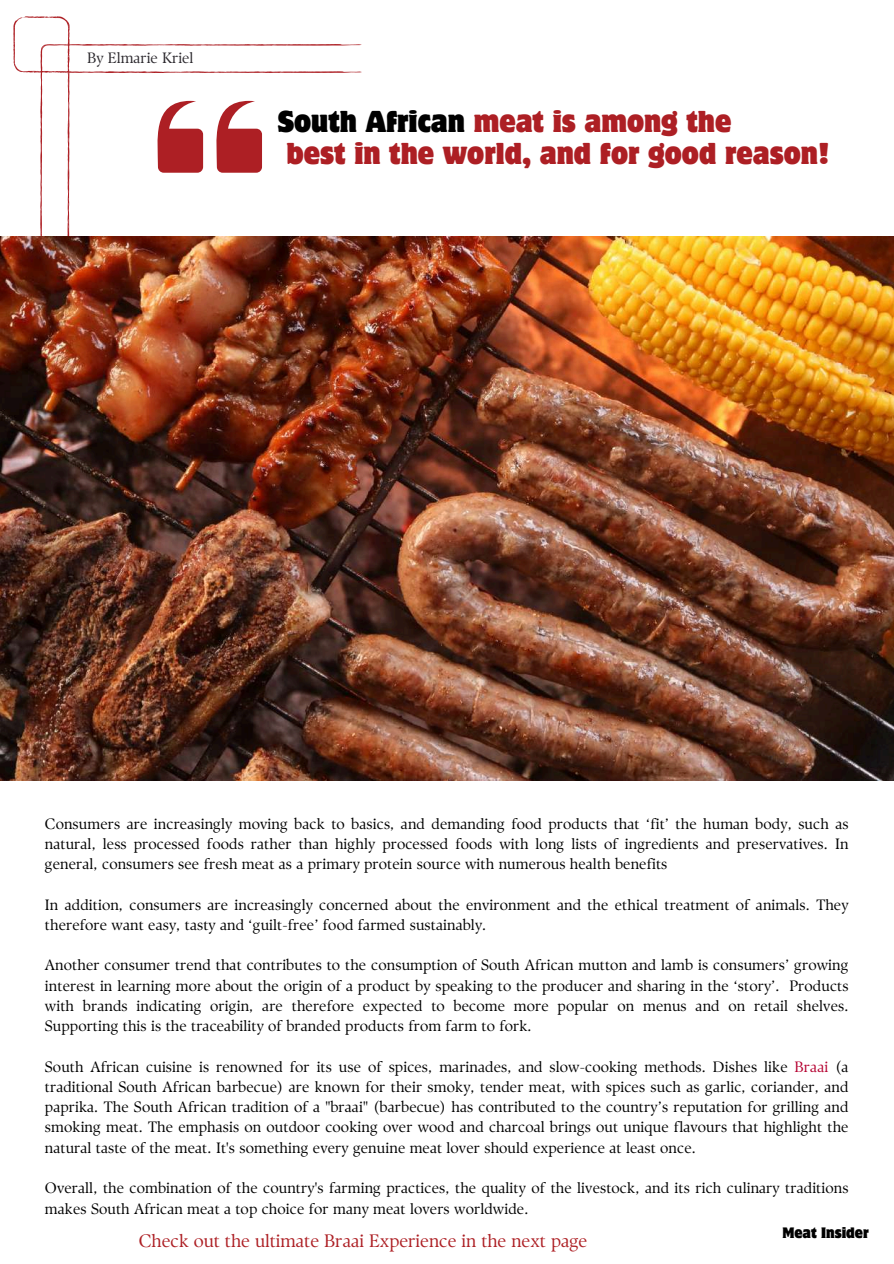
<style>
.page{position:relative;width:894px;height:1264px;background:#fff}
.page>*{position:absolute;margin:0;border:0;box-sizing:border-box;transform-origin:0 0}
.t1{font:semi-condensed 27px/31.5px "Motter Corpus Std";color:#ad1f24}
.t2{font:18px "TY Serif D";color:#ad1f24}
.t3{font:15px/20.2px "TY Serif D";letter-spacing:.005em;color:#000;text-align:justify}
.t4{font:15px "TY Serif D";color:#2b282d}
.t5{font:semi-condensed 13.5px "Motter Corpus Std";color:#000}
.s1{color:#000}
.s2{color:#b50231}
</style>
<div class="page">
<svg style="left:13px;top:16px;width:57px;height:57px"></svg>
<svg style="left:40px;top:44px;width:322px;height:193px"></svg>
<img style="left:0;top:237px;width:893px;height:543px">
<p class="t4" style="left:87px;top:49px;width:108px">By Elmarie Kriel</p>
<h1 class="t1" style="left:286px;top:109px;width:544px;text-indent:-9px"><span class="s1">South African</span> meat is among the<br>best in the world, and for good reason!</h1>
<p class="t3" style="left:45px;top:813px;width:804px">Consumers are increasingly moving back to basics, and demanding food products that ‘fit’ the human body, such as natural, less processed foods rather than highly processed foods with long lists of ingredients and preservatives. In general, consumers see fresh meat as a primary protein source with numerous health benefits</p>
<p class="t3" style="left:45px;top:894px;width:804px">In addition, consumers are increasingly concerned about the environment and the ethical treatment of animals. They therefore want easy, tasty and ‘guilt-free’ food farmed sustainably.</p>
<p class="t3" style="left:45px;top:955px;width:804px">Another consumer trend that contributes to the consumption of South African mutton and lamb is consumers’ growing interest in learning more about the origin of a product by speaking to the producer and sharing in the ‘story’. Products with brands indicating origin, are therefore expected to become more popular on menus and on retail shelves.<br>Supporting this is the traceability of branded products from farm to fork.</p>
<p class="t3" style="left:45px;top:1056px;width:804px">South African cuisine is renowned for its use of spices, marinades, and slow-cooking methods. Dishes like <span class="s2">Braai</span> (a traditional South African barbecue) are known for their smoky, tender meat, with spices such as garlic, coriander, and paprika. The South African tradition of a "braai" (barbecue) has contributed to the country’s reputation for grilling and smoking meat. The emphasis on outdoor cooking over wood and charcoal brings out unique flavours that highlight the natural taste of the meat. It's something every genuine meat lover should experience at least once.</p>
<p class="t3" style="left:45px;top:1177px;width:804px">Overall, the combination of the country's farming practices, the quality of the livestock, and its rich culinary traditions makes South African meat a top choice for many meat lovers worldwide.</p>
<p class="t2" style="left:139px;top:1229px;width:450px">Check out the ultimate Braai Experience in the next page</p>
<p class="t5" style="left:782px;top:1227px;width:88px">Meat Insider</p>
</div>
